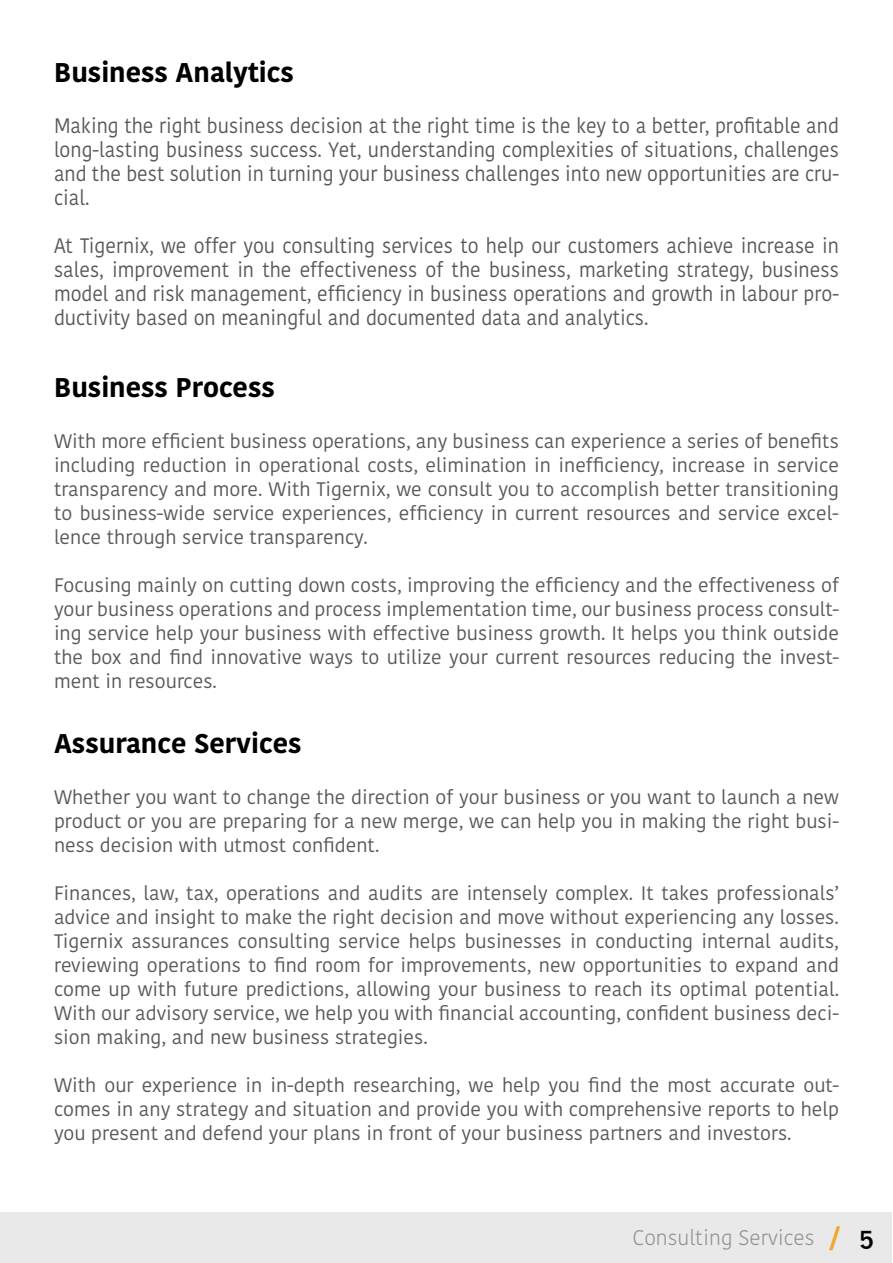
<style>
.page{position:relative;width:893px;height:1263px;background:#fff}
.page>*{position:absolute;margin:0;border:0;box-sizing:border-box;transform-origin:0 0}
.t1{font:700 27px "Kohinoor Bangla";color:#000}
.t2{font:700 27px "Kohinoor Bangla";color:#f2a62c}
.t3{font:300 21px "Kohinoor Bangla";color:#8e9092}
.t4{font:20.85px/24px "Kohinoor Bangla";color:#58595b;text-align:justify;scale:.93 1}
.t5{font:19.5px/24px "Kohinoor Bangla";color:#58595b;text-align:justify}
.s1{font-family:"News Got T";font-weight:600;color:#000}
</style>
<div class="page">
<div style="left:0;top:1212px;width:892px;height:50px;background:#e9e9ea"></div>
<h1 class="t1" style="left:54px;top:49px;width:241px">Business Analytics</h1>
<p class="t4" style="left:54px;top:114px;width:846px">Making the right business decision at the right time is the key to a better, profitable and long-lasting business success. Yet, understanding complexities of situations, challenges and the best solution in turning your business challenges into new opportunities are cru&shy;cial.</p>
<p class="t4" style="left:54px;top:234px;width:845px">At Tigernix, we offer you consulting services to help our customers achieve increase in sales, improvement in the effectiveness of the business, marketing strategy, business model and risk management, efficiency in business operations and growth in labour pro&shy;ductivity based on meaningful and documented data and analytics.</p>
<h1 class="t1" style="left:54px;top:364px;width:222px">Business Process</h1>
<p class="t5" style="left:54px;top:429px;width:786px">With more efficient business operations, any business can experience a series of benefits including reduction in operational costs, elimination in inefficiency, increase in service transparency and more. With Tigernix, we consult you to accomplish better transitioning to business-wide service experiences, efficiency in current resources and service excel&shy;lence through service transparency.</p>
<p class="t5" style="left:54px;top:573px;width:786px">Focusing mainly on cutting down costs, improving the efficiency and the effectiveness of your business operations and process implementation time, our business process consult&shy;ing service help your business with effective business growth. It helps you think outside the box and find innovative ways to utilize your current resources reducing the invest&shy;ment in resources.</p>
<h1 class="t1" style="left:54px;top:720px;width:249px">Assurance Services</h1>
<p class="t5" style="left:54px;top:785px;width:786px">Whether you want to change the direction of your business or you want to launch a new product or you are preparing for a new merge, we can help you in making the right busi&shy;ness decision with utmost confident.</p>
<p class="t5" style="left:54px;top:881px;width:786px">Finances, law, tax, operations and audits are intensely complex. It takes professionals’ advice and insight to make the right decision and move without experiencing any losses.<br>Tigernix assurances consulting service helps businesses in conducting internal audits, reviewing operations to find room for improvements, new opportunities to expand and come up with future predictions, allowing your business to reach its optimal potential.<br>With our advisory service, we help you with financial accounting, confident business deci&shy;sion making, and new business strategies.</p>
<p class="t5" style="left:54px;top:1073px;width:787px">With our experience in in-depth researching, we help you find the most accurate out&shy;comes in any strategy and situation and provide you with comprehensive reports to help you present and defend your plans in front of your business partners and investors.</p>
<p class="t3" style="left:632px;top:1222px;width:184px">Consulting Services</p>
<h1 class="t2" style="left:829px;top:1213px;width:46px">/ <span class="s1">5</span></h1>
</div>
